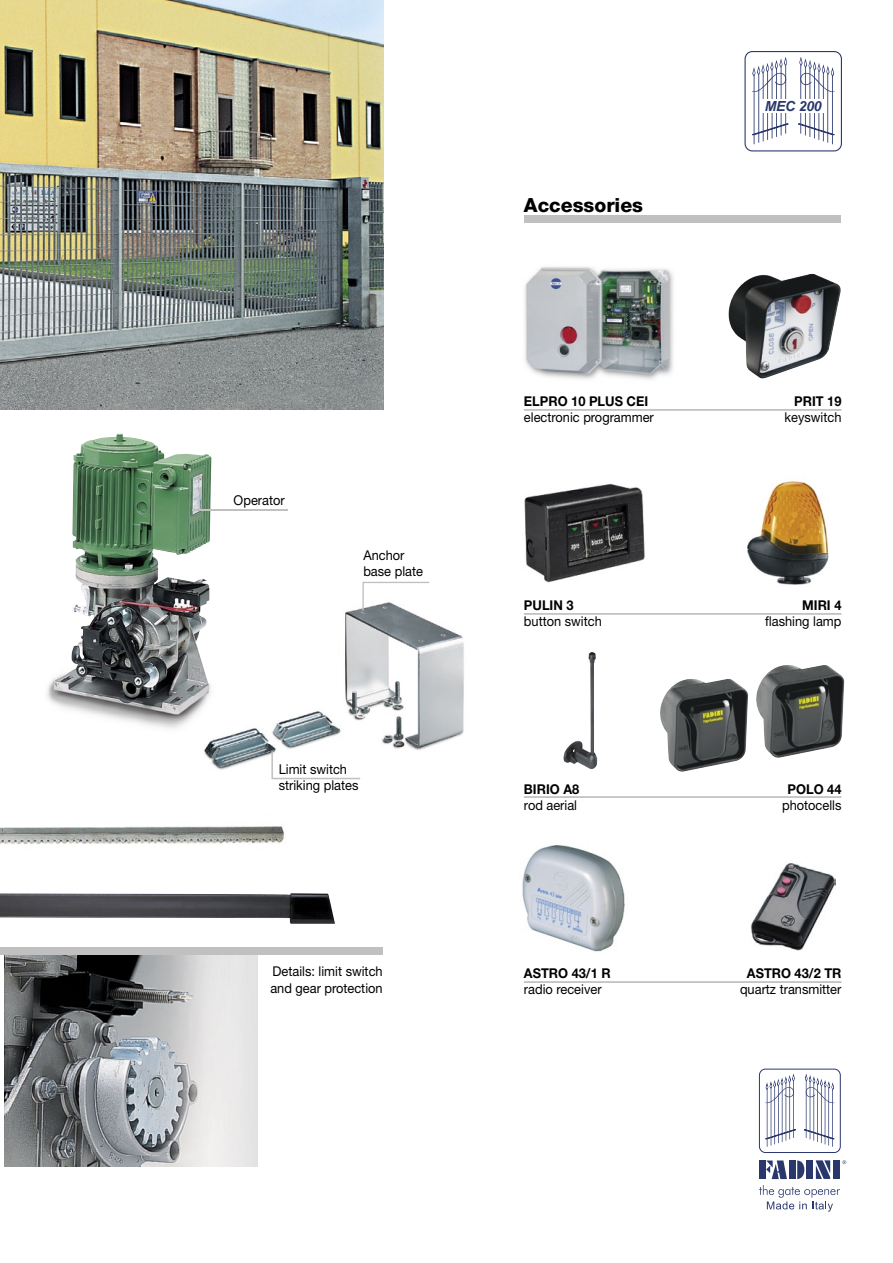
<style>
.page{position:relative;width:893px;height:1263px;background:#fff}
.page>*{position:absolute;margin:0;border:0;box-sizing:border-box;transform-origin:0 0}
.t1{font:800 19.5px "Helvetica Neue";color:#000}
.t2{font:italic 700 13.95px "Arial";letter-spacing:-.02em;color:#2a376d}
.t3{font:13.5px/16.2px "Helvetica Neue";color:#000;scale:.95 1}
.t4{font:700 13.5px "Helvetica Neue";color:#000;scale:.95 1}
</style>
<div class="page">
<img style="left:0;top:0;width:384px;height:410px">
<div style="left:759px;top:1069px;width:82px;height:84px;border:1px solid #2a376d;border-radius:6px"></div>
<svg style="left:765px;top:1073px;width:31px;height:74px"></svg>
<svg style="left:804px;top:1073px;width:31px;height:74px"></svg>
<div style="left:806px;top:1160px;width:7px;height:19px;background:#2a376d"></div>
<div style="left:759px;top:1160px;width:7px;height:19px;background:#2a376d"></div>
<div style="left:789px;top:1160px;width:6px;height:19px;background:#2a376d"></div>
<svg style="left:797px;top:1160px;width:7px;height:19px"></svg>
<div style="left:834px;top:1160px;width:6px;height:19px;background:#2a376d"></div>
<svg style="left:766px;top:1160px;width:21px;height:19px"></svg>
<svg style="left:842px;top:1160px;width:4px;height:4px"></svg>
<svg style="left:759px;top:1185px;width:81px;height:27px"></svg>
<svg style="left:816px;top:1160px;width:14px;height:19px"></svg>
<img style="left:522px;top:845px;width:103px;height:107px">
<img style="left:747px;top:481px;width:82px;height:104px">
<img style="left:756px;top:665px;width:89px;height:93px">
<img style="left:660px;top:678px;width:89px;height:94px">
<img style="left:524px;top:483px;width:121px;height:100px">
<img style="left:524px;top:267px;width:149px;height:113px">
<img style="left:751px;top:863px;width:84px;height:87px">
<img style="left:728px;top:273px;width:113px;height:106px">
<img style="left:563px;top:652px;width:34px;height:118px">
<hr style="left:524px;top:410px;width:317px;height:1px;background:#939393">
<hr style="left:524px;top:614px;width:317px;height:1px;background:#939393">
<hr style="left:524px;top:797px;width:317px;height:1px;background:#939393">
<hr style="left:524px;top:982px;width:317px;height:1px;background:#939393">
<div style="left:524px;top:215px;width:317px;height:8px;background:#c0c0c0"></div>
<img style="left:4px;top:955px;width:254px;height:212px">
<div style="left:0;top:947px;width:383px;height:8px;background:#c0c0c0"></div>
<img style="left:204px;top:608px;width:260px;height:162px">
<img style="left:47px;top:434px;width:191px;height:314px">
<img style="left:0;top:826px;width:285px;height:19px">
<img style="left:0;top:893px;width:335px;height:31px">
<svg style="left:271px;top:750px;width:91px;height:30px"></svg>
<hr style="left:192px;top:510px;width:96px;height:1px;background:#c0c0c0">
<svg style="left:362px;top:581px;width:68px;height:31px"></svg>
<svg style="left:744px;top:51px;width:98px;height:100px"></svg>
<div style="left:760px;top:99px;width:66px;height:14px;background:#fff"></div>
<p class="t3" style="left:234px;top:491px;width:55px">Operator</p>
<p class="t3" style="left:363px;top:547px;width:64px">Anchor base plate</p>
<p class="t3" style="left:279px;top:761px;width:86px">Limit switch striking plates</p>
<p class="t3" style="left:270px;top:963px;width:120px">Details: limit switch and gear protection</p>
<p class="t2" style="left:765px;top:99px;width:58px">MEC 200</p>
<h1 class="t1" style="left:524px;top:194px;width:121px">Accessories</h1>
<p class="t4" style="left:524px;top:393px;width:132px">ELPRO 10 PLUS CEI</p>
<p class="t3" style="left:524px;top:409px;width:138px">electronic programmer</p>
<p class="t4" style="left:794px;top:393px;width:51px">PRIT 19</p>
<p class="t3" style="left:784px;top:409px;width:61px">keyswitch</p>
<p class="t4" style="left:524px;top:597px;width:54px">PULIN 3</p>
<p class="t3" style="left:524px;top:613px;width:84px">button switch</p>
<p class="t4" style="left:802px;top:597px;width:43px">MIRI 4</p>
<p class="t3" style="left:765px;top:613px;width:82px">flashing lamp</p>
<p class="t4" style="left:524px;top:781px;width:60px">BIRIO A8</p>
<p class="t3" style="left:524px;top:797px;width:57px">rod aerial</p>
<p class="t4" style="left:787px;top:781px;width:58px">POLO 44</p>
<p class="t3" style="left:782px;top:797px;width:64px">photocells</p>
<p class="t4" style="left:524px;top:965px;width:93px">ASTRO 43/1 R</p>
<p class="t3" style="left:524px;top:981px;width:83px">radio receiver</p>
<p class="t4" style="left:747px;top:965px;width:101px">ASTRO 43/2 TR</p>
<p class="t3" style="left:740px;top:981px;width:108px">quartz transmitter</p>
</div>
